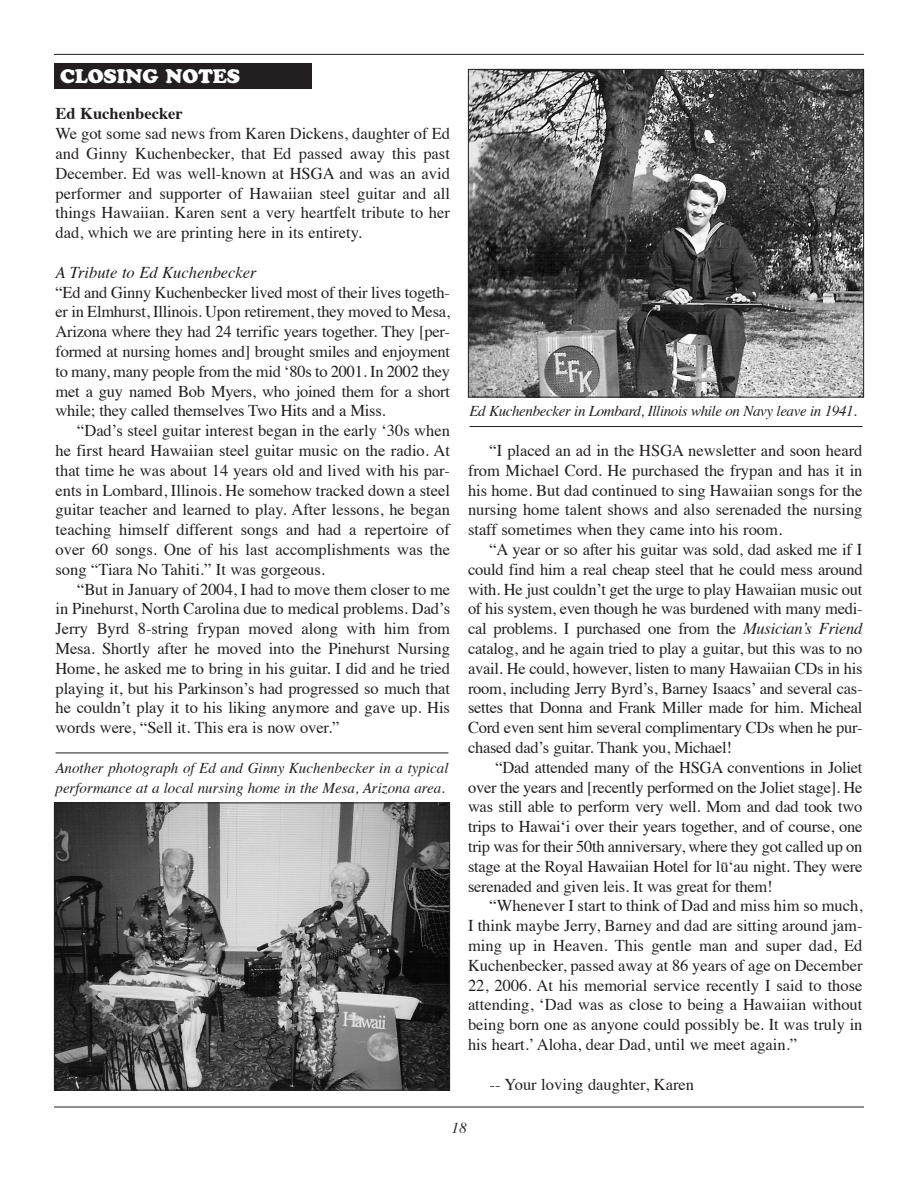
<style>
.page{position:relative;width:918px;height:1188px;background:#fff}
.page>*{position:absolute;margin:0;border:0;box-sizing:border-box;transform-origin:0 0}
.t1{font:19.5px "Cooper Black Std";color:#fff}
.Body_Text_Indent{font:16.5px/19.8px "Times";color:#231f20;text-align:justify}
.Body_Text{font:16.5px/19.8px "Times";letter-spacing:-.005em;color:#231f20;text-align:justify}
.Heading_3{font:italic 16.5px "Times";color:#231f20}
.Heading_3-2{font:700 16.5px "Times";color:#231f20}
.Caption_above{font:italic 15px/19.8px "Times";color:#231f20}
.Caption_below{font:italic 15px "Times";letter-spacing:-.025em;color:#231f20}
.s1{font-style:italic}
</style>
<div class="page">
<hr style="left:54px;top:1107px;width:810px;height:1px;background:#231f20">
<hr style="left:54px;top:54px;width:810px;height:1px;background:#231f20">
<hr style="left:470px;top:426px;width:392px;height:1px;background:#231f20">
<hr style="left:56px;top:753px;width:392px;height:1px;background:#231f20">
<img style="left:470px;top:71px;width:392px;height:325px">
<div style="left:468px;top:69px;width:396px;height:329px;border:1px solid #231f20"></div>
<img style="left:56px;top:804px;width:392px;height:284px">
<div style="left:54px;top:802px;width:396px;height:288px;border:1px solid #231f20"></div>
<div style="left:54px;top:63px;width:258px;height:25px;background:#231f20"></div>
<p class="t1" style="left:60px;top:64px;width:182px">CLOSING NOTES</p>
<p class="Heading_3-2" style="left:56px;top:98px;width:129px">Ed Kuchenbecker</p>
<p class="Body_Text" style="left:56px;top:122px;width:396px">We got some sad news from Karen Dickens, daughter of Ed and Ginny Kuchenbecker, that Ed passed away this past December. Ed was well-known at HSGA and was an avid performer and supporter of Hawaiian steel guitar and all things Hawaiian. Karen sent a very heartfelt tribute to her dad, which we are printing here in its entirety.</p>
<p class="Heading_3" style="left:56px;top:258px;width:203px">A Tribute to Ed Kuchenbecker</p>
<p class="Body_Text" style="left:56px;top:281px;width:396px">“Ed and Ginny Kuchenbecker lived most of their lives togeth&shy;er in Elmhurst, Illinois. Upon retirement, they moved to Mesa, Arizona where they had 24 terrific years together. They [per&shy;formed at nursing homes and] brought smiles and enjoyment to many, many people from the mid ‘80s to 2001. In 2002 they met a guy named Bob Myers, who joined them for a short while; they called themselves Two Hits and a Miss.</p>
<p class="Body_Text_Indent" style="left:56px;top:419px;width:396px;text-indent:22px">“Dad’s steel guitar interest began in the early ‘30s when he first heard Hawaiian steel guitar music on the radio. At that time he was about 14 years old and lived with his par&shy;ents in Lombard, Illinois. He somehow tracked down a steel guitar teacher and learned to play. After lessons, he began teaching himself different songs and had a repertoire of over 60 songs. One of his last accomplishments was the song “Tiara No Tahiti.” It was gorgeous.</p>
<p class="Body_Text_Indent" style="left:56px;top:578px;width:396px;text-indent:22px">“But in January of 2004, I had to move them closer to me in Pinehurst, North Carolina due to medical problems. Dad’s Jerry Byrd 8-string frypan moved along with him from Mesa. Shortly after he moved into the Pinehurst Nursing Home, he asked me to bring in his guitar. I did and he tried playing it, but his Parkinson’s had progressed so much that he couldn’t play it to his liking anymore and gave up. His words were, “Sell it. This era is now over.”</p>
<p class="Caption_above" style="left:56px;top:757px;width:395px">Another photograph of Ed and Ginny Kuchenbecker in a typical performance at a local nursing home in the Mesa, Arizona area.</p>
<p class="Caption_below" style="left:470px;top:398px;width:389px">Ed Kuchenbecker in Lombard, Illinois while on Navy leave in 1941.</p>
<p class="Body_Text_Indent" style="left:468px;top:439px;width:396px;text-indent:22px">“I placed an ad in the HSGA newsletter and soon heard from Michael Cord. He purchased the frypan and has it in his home. But dad continued to sing Hawaiian songs for the nursing home talent shows and also serenaded the nursing staff sometimes when they came into his room.</p>
<p class="Body_Text_Indent" style="left:468px;top:538px;width:396px;text-indent:22px">“A year or so after his guitar was sold, dad asked me if I could find him a real cheap steel that he could mess around with. He just couldn’t get the urge to play Hawaiian music out of his system, even though he was burdened with many medi&shy;cal problems. I purchased one from the <span class="s1">Musician’s Friend </span>catalog, and he again tried to play a guitar, but this was to no avail. He could, however, listen to many Hawaiian CDs in his room, including Jerry Byrd’s, Barney Isaacs’ and several cas&shy;settes that Donna and Frank Miller made for him. Micheal Cord even sent him several complimentary CDs when he pur&shy;chased dad’s guitar. Thank you, Michael!</p>
<p class="Body_Text_Indent" style="left:468px;top:756px;width:396px;text-indent:27px">“Dad attended many of the HSGA conventions in Joliet over the years and [recently performed on the Joliet stage]. He was still able to perform very well. Mom and dad took two trips to Hawai‘i over their years together, and of course, one trip was for their 50th anniversary, where they got called up on stage at the Royal Hawaiian Hotel for lū‘au night. They were serenaded and given leis. It was great for them!</p>
<p class="Body_Text_Indent" style="left:468px;top:895px;width:396px;text-indent:22px">“Whenever I start to think of Dad and miss him so much, I think maybe Jerry, Barney and dad are sitting around jam&shy;ming up in Heaven. This gentle man and super dad, Ed Kuchenbecker, passed away at 86 years of age on December 22, 2006. At his memorial service recently I said to those attending, ‘Dad was as close to being a Hawaiian without being born one as anyone could possibly be. It was truly in his heart.’ Aloha, dear Dad, until we meet again.”</p>
<p class="Body_Text_Indent" style="left:490px;top:1073px;width:206px">-- Your loving daughter, Karen</p>
<p class="Caption_above" style="left:452px;top:1117px;width:16px">18</p>
</div>
